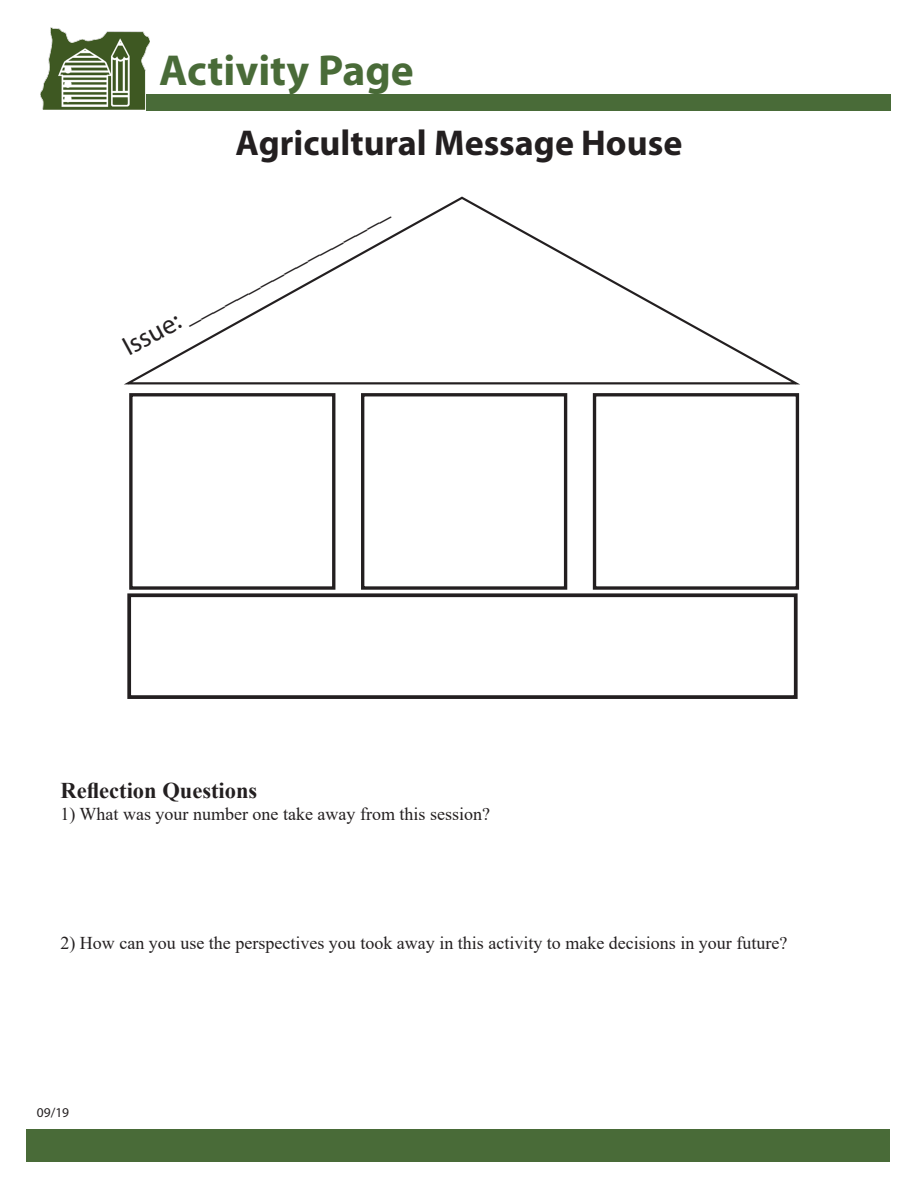
<style>
.page{position:relative;width:918px;height:1188px;background:#fff}
.page>*{position:absolute;margin:0;border:0;box-sizing:border-box;transform-origin:0 0}
.t1{font:700 43.5px "Myriad Pro";color:#496b38}
.t2{font:700 36px "Myriad Pro";color:#231f20}
.Lesson_Title_Header{font:27px "Myriad Pro";color:#231f20}
.t3{font:700 22.5px "Times New Roman";color:#231f20}
.t4{font:18px "Times New Roman";color:#231f20}
.t5{font:13.5px "Myriad Pro";color:#231f20}
</style>
<div class="page">
<div style="left:26px;top:1130px;width:864px;height:32px;background:#496b38"></div>
<div style="left:146px;top:94px;width:744px;height:17px;background:#496b38"></div>
<img style="left:41px;top:28px;width:108px;height:82px">
<div style="left:129px;top:393px;width:206px;height:197px;border:3px solid #231f20"></div>
<div style="left:361px;top:393px;width:206px;height:197px;border:3px solid #231f20"></div>
<div style="left:593px;top:393px;width:206px;height:197px;border:3px solid #231f20"></div>
<div style="left:127px;top:593px;width:671px;height:106px;border:4px solid #231f20"></div>
<svg style="left:124px;top:196px;width:676px;height:189px"></svg>
<p class="t1" style="left:159px;top:42px;width:256px">Activity Page</p>
<p class="t2" style="left:236px;top:119px;width:448px">Agricultural Message House</p>
<p class="Lesson_Title_Header" style="left:117px;top:335px;width:299px;rotate:-29deg">Issue: _________________</p>
<p class="t3" style="left:60px;top:774px;width:198px">Reflection Questions</p>
<p class="t4" style="left:60px;top:801px;width:431px">1) What was your number one take away from this session?</p>
<p class="t4" style="left:60px;top:931px;width:728px">2) How can you use the perspectives you took away in this activity to make decisions in your future?</p>
<p class="t5" style="left:37px;top:1104px;width:34px">09/19</p>
</div>
